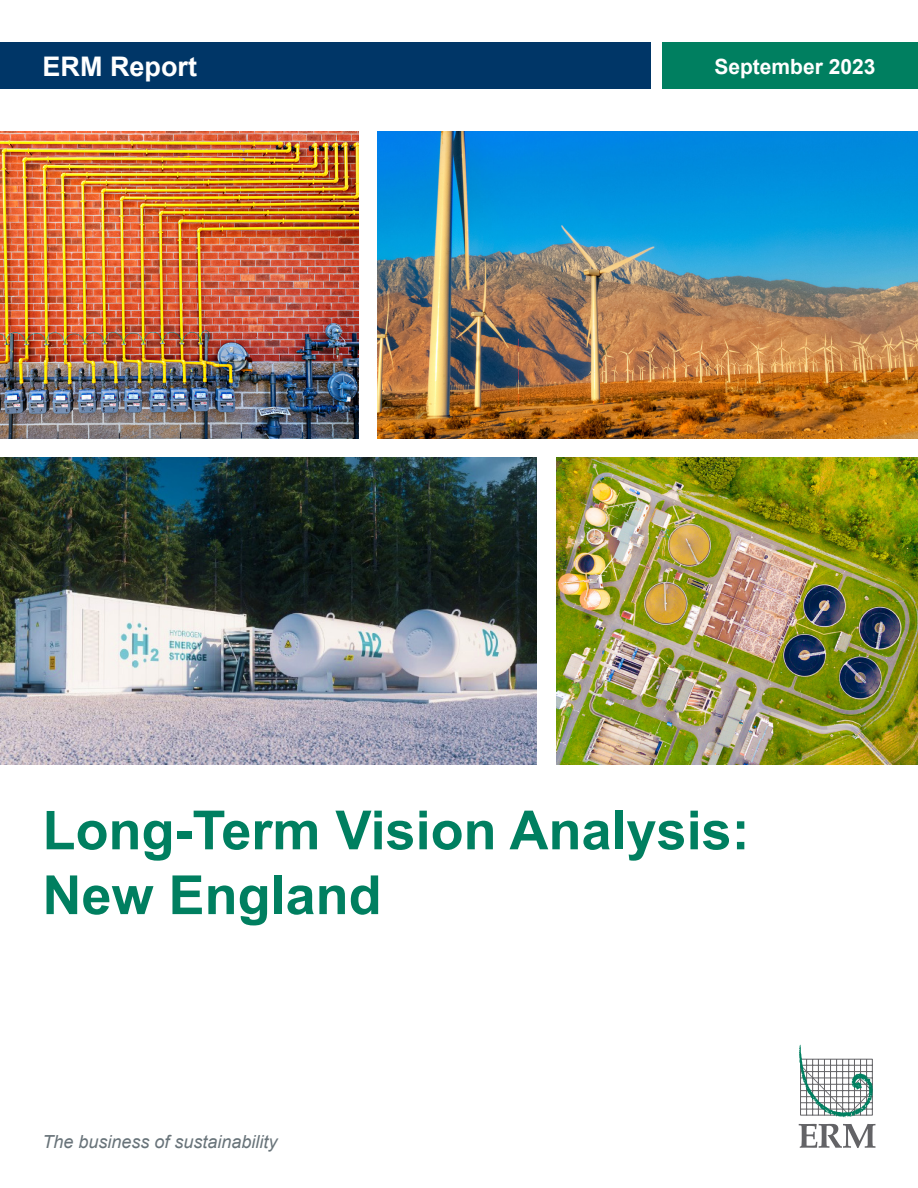
<style>
.page{position:relative;width:918px;height:1188px;background:#fff}
.page>*{position:absolute;margin:0;border:0;box-sizing:border-box;transform-origin:0 0}
._01-Title{font:700 54px/64.8px "Arial";color:#007f60}
._00-Market_Alert_Banner{font:700 27px "Arial";color:#fff}
._00-Date{font:700 21px "Arial";color:#fff}
._00-Strapline{font:italic 18px "Arial";color:#687379}
</style>
<div class="page">
<div style="left:663px;top:43px;width:255px;height:46px;background:#007f60"></div>
<div style="left:0;top:43px;width:651px;height:46px;background:#003667"></div>
<svg style="left:799px;top:1124px;width:76px;height:24px"></svg>
<svg style="left:799px;top:1045px;width:74px;height:73px"></svg>
<img style="left:0;top:458px;width:537px;height:307px">
<img style="left:0;top:132px;width:358px;height:306px">
<img style="left:556px;top:458px;width:362px;height:307px">
<img style="left:378px;top:132px;width:540px;height:306px">
<p class="_00-Market_Alert_Banner" style="left:43px;top:47px;width:156px">ERM Report</p>
<p class="_00-Date" style="left:714px;top:51px;width:163px">September 2023</p>
<p class="_01-Title" style="left:43px;top:799px;width:709px">Long-Term Vision Analysis:<br>New England</p>
<p class="_00-Strapline" style="left:43px;top:1130px;width:237px">The business of sustainability</p>
</div>
